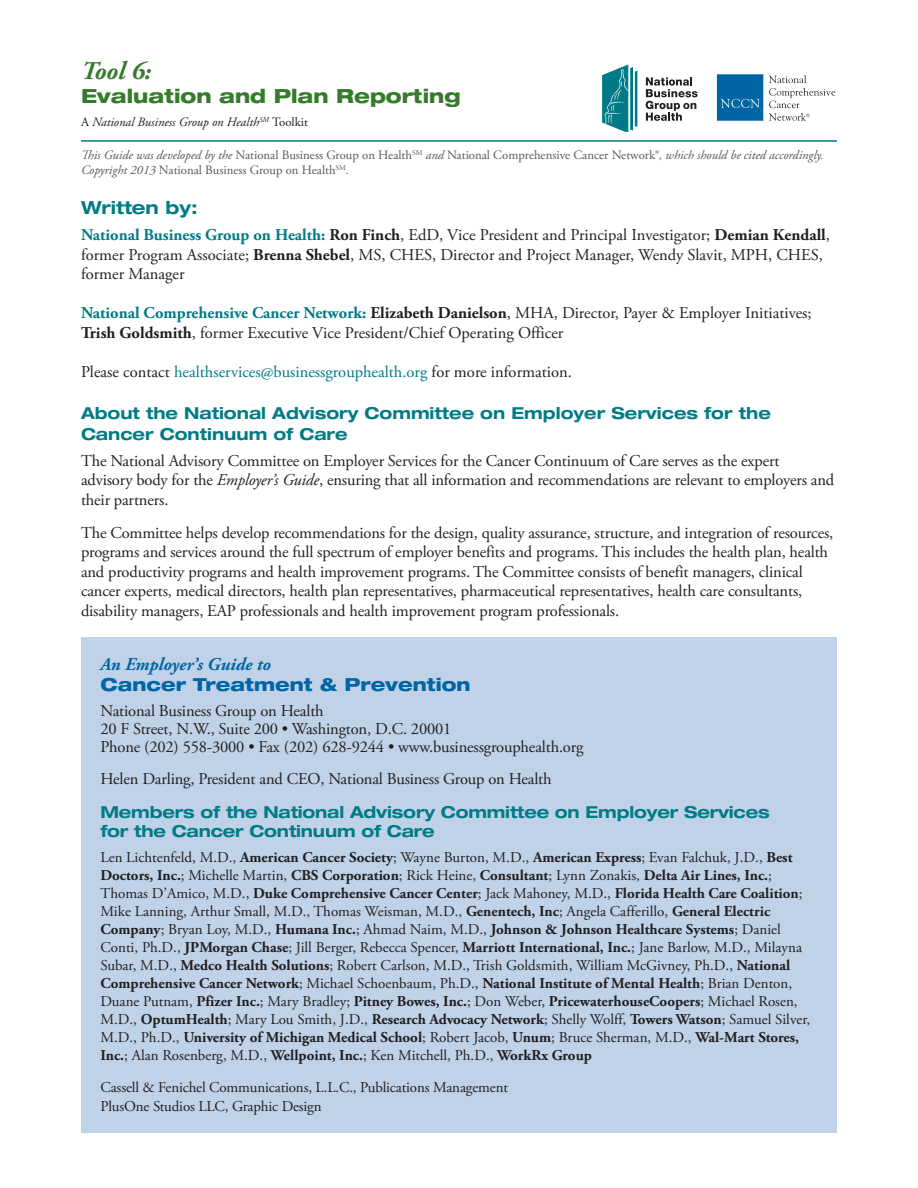
<style>
.page{position:relative;width:918px;height:1188px;background:#fff}
.page>*{position:absolute;margin:0;border:0;box-sizing:border-box;transform-origin:0 0}
.t1{font:italic 700 25.5px "Adobe Garamond Pro";color:#357b2b}
.t2{font:800 expanded 19.5px "Helvetica Neue";color:#357b2b}
.t3{font:800 expanded 18px "Helvetica Neue";color:#0065a4}
.t4{font:italic 700 18px "Adobe Garamond Pro";color:#0065a4}
.t5{font:700 expanded 18px "Helvetica Neue";color:#007b85}
.backpagetext{font:16.5px/19.5px "Adobe Garamond Pro";letter-spacing:-.01em;color:#231f20}
.t6{font:700 expanded 16.5px/21px "Helvetica Neue";letter-spacing:-.01em;color:#007b85}
.backpagetext-2{font:16.5px "Adobe Garamond Pro";color:#007b85}
.t7{font:15px/18px "Adobe Garamond Pro";color:#231f20}
.t8{font:12.75px/15px "Adobe Garamond Pro";color:#57585a}
.t9{font:italic 12.75px "Adobe Garamond Pro";color:#231f20}
.s1{font-style:normal}
.s2{font-style:italic}
.s3{font-weight:700;color:#007b85}
.s4{font-weight:700}
.s5{color:#231f20}
</style>
<div class="page">
<hr style="left:81px;top:140px;width:756px;height:2px;background:#007b85">
<div style="left:81px;top:637px;width:756px;height:495px;background:#c0d2e8"></div>
<svg style="left:717px;top:74px;width:46px;height:47px;background:#0b6ba7"></svg>
<svg style="left:769px;top:75px;width:66px;height:46px"></svg>
<svg style="left:602px;top:64px;width:35px;height:68px"></svg>
<svg style="left:646px;top:77px;width:52px;height:44px"></svg>
<p class="t1" style="left:81px;top:56px;width:72px">Tool 6:</p>
<p class="t2" style="left:81px;top:83px;width:381px">Evaluation and Plan Reporting</p>
<p class="t9" style="left:81px;top:114px;width:229px"><span class="s1">A</span> National Business Group on Health<sup>SM</sup> <span class="s1">Toolkit</span></p>
<p class="t8" style="left:81px;top:148px;width:744px"><span class="s2">This Guide was developed by the</span> National Business Group on Health<sup>SM</sup> <span class="s2">and</span> National Comprehensive Cancer Network®<span class="s2">, which should be cited accordingly.<br>Copyright 2013</span> National Business Group on Health<sup>SM</sup><span class="s2">.</span></p>
<p class="t5" style="left:81px;top:196px;width:118px">Written by:</p>
<p class="backpagetext" style="left:81px;top:226px;width:750px"><span class="s3">National Business Group on Health:</span> <span class="s4">Ron Finch</span>, EdD, Vice President and Principal Investigator; <span class="s4">Demian Kendall</span>, former Program Associate; <span class="s4">Brenna Shebel</span>, MS, CHES, Director and Project Manager, Wendy Slavit, MPH, CHES, former Manager</p>
<p class="backpagetext" style="left:81px;top:304px;width:732px"><span class="s3">National Comprehensive Cancer Network:</span> <span class="s4">Elizabeth Danielson</span>, MHA, Director, Payer &amp; Employer Initiatives;<br><span class="s4">Trish Goldsmith</span>, former Executive Vice President/Chief Operating Officer</p>
<p class="backpagetext-2" style="left:81px;top:361px;width:492px"><span class="s5">Please contact</span> healthservices@businessgrouphealth.org <span class="s5">for more information.</span></p>
<p class="t6" style="left:81px;top:402px;width:691px">About the National Advisory Committee on Employer Services for the<br>Cancer Continuum of Care</p>
<p class="backpagetext" style="left:81px;top:451px;width:755px">The National Advisory Committee on Employer Services for the Cancer Continuum of Care serves as the expert advisory body for the <span class="s2">Employer’s Guide</span>, ensuring that all information and recommendations are relevant to employers and their partners.</p>
<p class="backpagetext" style="left:81px;top:523px;width:754px">The Committee helps develop recommendations for the design, quality assurance, structure, and integration of resources, programs and services around the full spectrum of employer benefits and programs. This includes the health plan, health and productivity programs and health improvement programs. The Committee consists of benefit managers, clinical cancer experts, medical directors, health plan representatives, pharmaceutical representatives, health care consultants, disability managers, EAP professionals and health improvement program professionals.</p>
<p class="t4" style="left:100px;top:654px;width:172px">An Employer’s Guide to</p>
<p class="t3" style="left:100px;top:673px;width:372px">Cancer Treatment &amp; Prevention</p>
<p class="backpagetext" style="left:100px;top:702px;width:225px">National Business Group on Health</p>
<p class="backpagetext" style="left:100px;top:720px;width:353px">20 F Street, N.W., Suite 200 • Washington, D.C. 20001</p>
<p class="backpagetext" style="left:100px;top:738px;width:485px">Phone (202) 558-3000 • Fax (202) 628-9244 • www.businessgrouphealth.org</p>
<p class="backpagetext" style="left:100px;top:769px;width:453px">Helen Darling, President and CEO, National Business Group on Health</p>
<p class="t6" style="left:100px;top:803px;width:671px;line-height:18.9px">Members of the National Advisory Committee on Employer Services for the Cancer Continuum of Care</p>
<p class="t7" style="left:100px;top:849px;width:711px">Len Lichtenfeld, M.D., <span class="s4">American Cancer Society</span>; Wayne Burton, M.D., <span class="s4">American Express</span>; Evan Falchuk, J.D., <span class="s4">Best Doctors, Inc.</span>; Michelle Martin, <span class="s4">CBS Corporation</span>; Rick Heine, <span class="s4">Consultant</span>; Lynn Zonakis, <span class="s4">Delta Air Lines, Inc.</span>; Thomas D’Amico, M.D., <span class="s4">Duke Comprehensive Cancer Center</span>; Jack Mahoney, M.D., <span class="s4">Florida Health Care Coalition</span>; Mike Lanning, Arthur Small, M.D., Thomas Weisman, M.D., <span class="s4">Genentech, Inc</span>; Angela Cafferillo, <span class="s4">General Electric Company</span>; Bryan Loy, M.D., <span class="s4">Humana Inc.</span>; Ahmad Naim, M.D., <span class="s4">Johnson &amp; Johnson Healthcare Systems</span>; Daniel Conti, Ph.D., <span class="s4">JPMorgan Chase</span>; Jill Berger, Rebecca Spencer, <span class="s4">Marriott International, Inc.</span>; Jane Barlow, M.D., Milayna Subar, M.D., <span class="s4">Medco Health Solutions</span>; Robert Carlson, M.D., Trish Goldsmith, William McGivney, Ph.D., <span class="s4">National Comprehensive Cancer Network</span>; Michael Schoenbaum, Ph.D., <span class="s4">National Institute of Mental Health</span>; Brian Denton, Duane Putnam, <span class="s4">Pfizer Inc.</span>; Mary Bradley; <span class="s4">Pitney Bowes, Inc.</span>; Don Weber, <span class="s4">PricewaterhouseCoopers</span>; Michael Rosen, M.D., <span class="s4">OptumHealth</span>; Mary Lou Smith, J.D., <span class="s4">Research Advocacy Network</span>; Shelly Wolff, <span class="s4">Towers Watson</span>; Samuel Silver, M.D., Ph.D., <span class="s4">University of Michigan Medical School</span>; Robert Jacob, <span class="s4">Unum</span>; Bruce Sherman, M.D., <span class="s4">Wal-Mart Stores, Inc.</span>; Alan Rosenberg, M.D., <span class="s4">Wellpoint, Inc.</span>; Ken Mitchell, Ph.D., <span class="s4">WorkRx Group</span></p>
<p class="t7" style="left:100px;top:1078px;width:409px">Cassell &amp; Fenichel Communications, L.L.C., Publications Management</p>
<p class="t7" style="left:100px;top:1098px;width:223px">PlusOne Studios LLC, Graphic Design</p>
</div>
